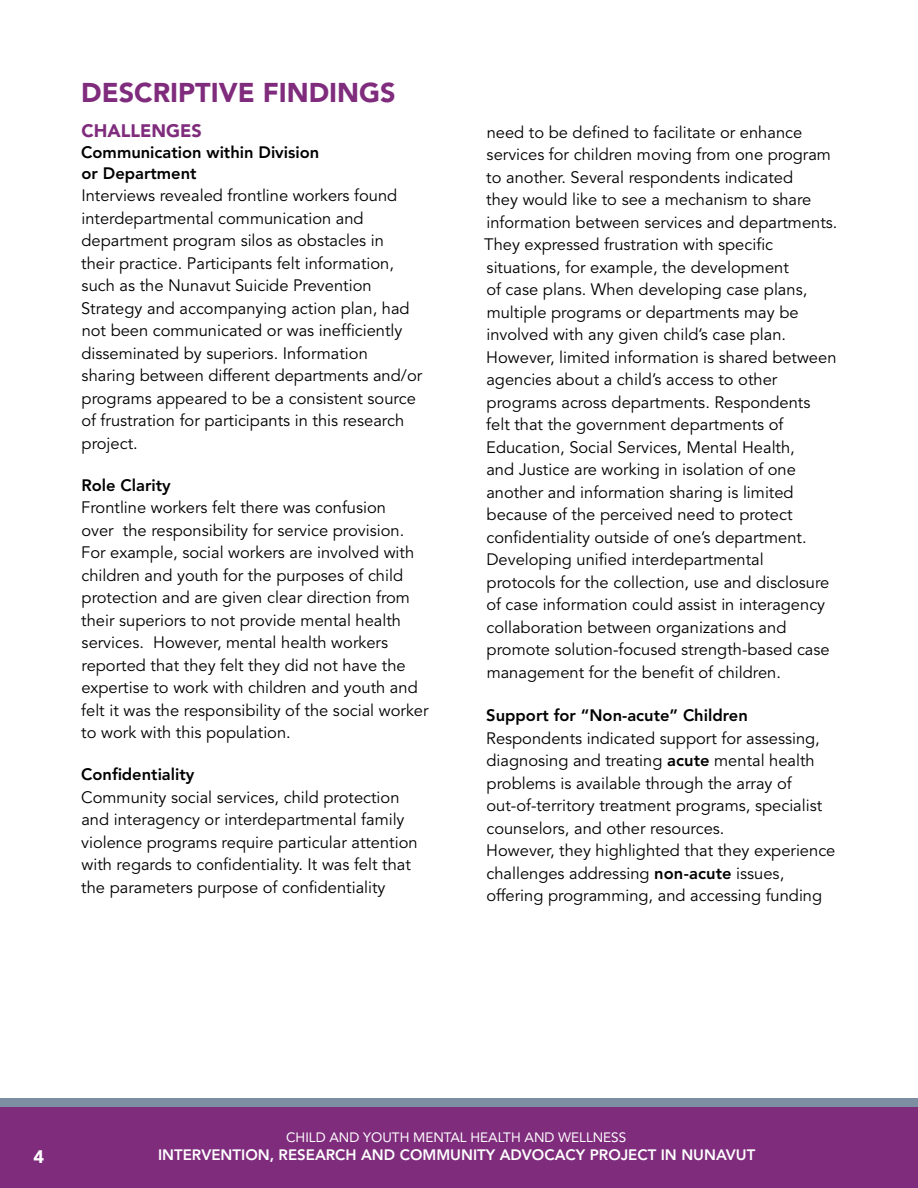
<style>
.page{position:relative;width:918px;height:1188px;background:#fff}
.page>*{position:absolute;margin:0;border:0;box-sizing:border-box;transform-origin:0 0}
.t1{font:900 27px "Avenir";color:#7f2c7d}
.t2{font:900 18px "Avenir";color:#7f2c7d}
.t3{font:900 18px "Avenir";color:#fff}
.t4{font:16.5px/22.5px "Avenir";color:#000}
.t5{font:800 16.5px/21px "Avenir";color:#000}
.t6{font:800 15px "Avenir";color:#fff}
.t7{font:13.5px "Avenir";color:#fff}
.s1{font-weight:800}
</style>
<div class="page">
<div style="left:0;top:1107px;width:918px;height:81px;background:#7f2c7d"></div>
<div style="left:0;top:1098px;width:918px;height:9px;background:#7e8ea2"></div>
<h1 class="t1" style="left:81px;top:76px;width:276px">DESCRIPTIVE FINDINGS</h1>
<p class="t2" style="left:81px;top:119px;width:122px">CHALLENGES</p>
<p class="t5" style="left:81px;top:141px;width:240px">Communication within Division or Department</p>
<p class="t4" style="left:81px;top:185px;width:343px">Interviews revealed frontline workers found interdepartmental communication and department program silos as obstacles in<br>their practice. Participants felt information, such as the Nunavut Suicide Prevention Strategy and accompanying action plan, had not been communicated or was inefficiently disseminated by superiors. Information sharing between different departments and/or programs appeared to be a consistent source of frustration for participants in this research project.</p>
<p class="t5" style="left:81px;top:474px;width:91px">Role Clarity</p>
<p class="t4" style="left:81px;top:497px;width:349px">Frontline workers felt there was confusion<br>over the responsibility for service provision.<br>For example, social workers are involved with children and youth for the purposes of child protection and are given clear direction from their superiors to not provide mental health services. However, mental health workers reported that they felt they did not have the expertise to work with children and youth and felt it was the responsibility of the social worker to work with this population.</p>
<p class="t5" style="left:81px;top:764px;width:115px">Confidentiality</p>
<p class="t4" style="left:81px;top:786px;width:338px">Community social services, child protection and interagency or interdepartmental family violence programs require particular attention with regards to confidentiality. It was felt that the parameters purpose of confidentiality</p>
<p class="t4" style="left:484px;top:121px;width:355px">need to be defined to facilitate or enhance services for children moving from one program to another. Several respondents indicated<br>they would like to see a mechanism to share information between services and departments.<br>They expressed frustration with specific situations, for example, the development<br>of case plans. When developing case plans, multiple programs or departments may be involved with any given child’s case plan.<br>However, limited information is shared between agencies about a child’s access to other programs across departments. Respondents<br>felt that the government departments of Education, Social Services, Mental Health,<br>and Justice are working in isolation of one another and information sharing is limited because of the perceived need to protect confidentiality outside of one’s department.<br>Developing unified interdepartmental<br>protocols for the collection, use and disclosure of case information could assist in interagency collaboration between organizations and promote solution-focused strength-based case management for the benefit of children.</p>
<p class="t5" style="left:486px;top:705px;width:263px">Support for “Non-acute” Children</p>
<p class="t4" style="left:486px;top:727px;width:351px">Respondents indicated support for assessing, diagnosing and treating <span class="s1">acute</span> mental health problems is available through the array of out-of-territory treatment programs, specialist counselors, and other resources.<br>However, they highlighted that they experience challenges addressing <span class="s1">non-acute</span> issues, offering programming, and accessing funding</p>
<p class="t3" style="left:33px;top:1146px;width:12px">4</p>
<p class="t7" style="left:286px;top:1130px;width:342px">CHILD AND YOUTH MENTAL HEALTH AND WELLNESS</p>
<p class="t6" style="left:158px;top:1146px;width:599px">INTERVENTION, RESEARCH AND COMMUNITY ADVOCACY PROJECT IN NUNAVUT</p>
</div>
